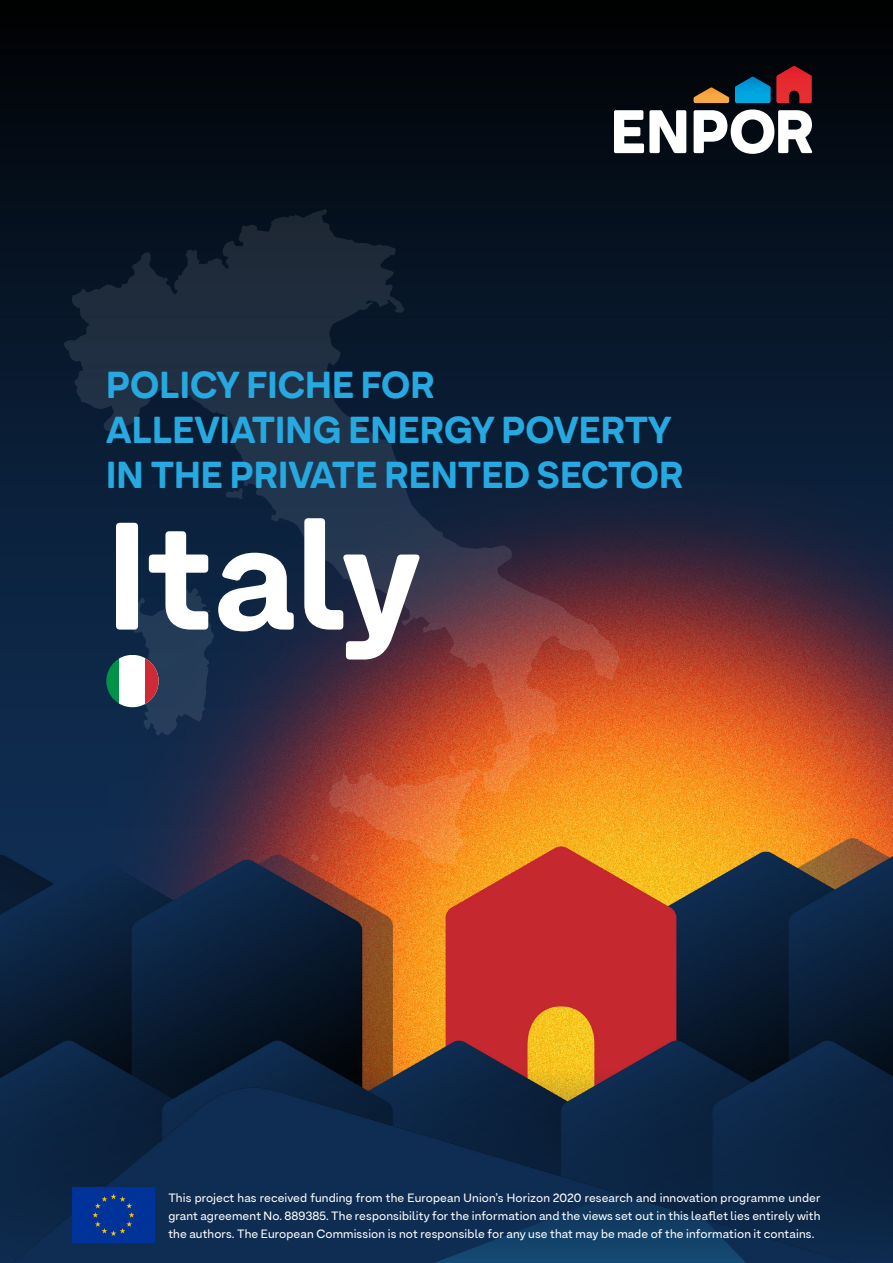
<style>
.page{position:relative;width:893px;height:1263px;background:#fff}
.page>*{position:absolute;margin:0;border:0;box-sizing:border-box;transform-origin:0 0}
.t1{font:800 151.2px "Armin Soft";color:#fff}
.t2{font:800 37.35px/44.8px "Armin Soft";color:#26a9e0}
.t3{font:12px/18px "Armin Soft";letter-spacing:.01em;color:#fff;text-align:justify}
</style>
<div class="page">
<img style="left:0;top:0;width:893px;height:1051px">
<img style="left:0;top:1051px;width:893px;height:212px">
<svg style="left:63px;top:209px;width:557px;height:584px;background:#2d2938"></svg>
<svg style="left:225px;top:488px;width:18px;height:11px"></svg>
<svg style="left:310px;top:854px;width:9px;height:8px"></svg>
<svg style="left:329px;top:755px;width:153px;height:112px;background:#dc662e"></svg>
<svg style="left:694px;top:87px;width:35px;height:16px"></svg>
<svg style="left:735px;top:66px;width:77px;height:37px;background:#533c50"></svg>
<svg style="left:614px;top:110px;width:72px;height:43px"></svg>
<svg style="left:694px;top:109px;width:118px;height:45px"></svg>
<div style="left:72px;top:1187px;width:83px;height:55px;background:#039"></div>
<div style="left:106px;top:655px;width:53px;height:52px;background:#009246;border-radius:26px"></div>
<svg style="left:119px;top:588px;width:96px;height:148px;background:#314661"></svg>
<svg style="left:146px;top:655px;width:13px;height:52px"></svg>
<h2 class="t2" style="left:106px;top:362px;width:579px">POLICY FICHE FOR<br>ALLEVIATING ENERGY POVERTY<br>IN THE PRIVATE RENTED SECTOR</h2>
<h1 class="t1" style="left:106px;top:481px;width:316px">Italy</h1>
<p class="t3" style="left:168px;top:1188px;width:654px">This project has received funding from the European Union’s Horizon 2020 research and innovation programme under grant agreement No. 889385. The responsibility for the information and the views set out in this leaflet lies entirely with the authors. The European Commission is not responsible for any use that may be made of the information it contains.</p>
</div>
